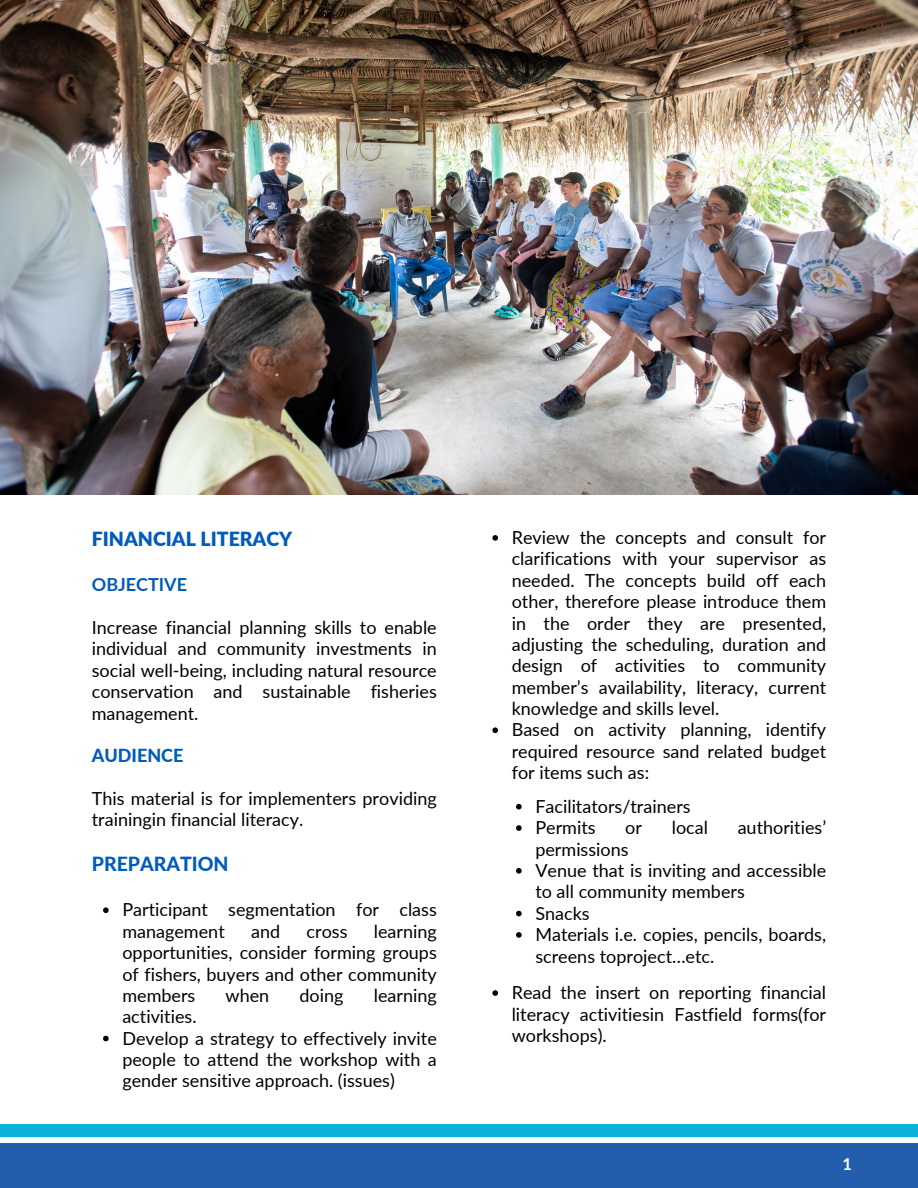
<style>
.page{position:relative;width:918px;height:1188px;background:#fff}
.page>*{position:absolute;margin:0;border:0;box-sizing:border-box;transform-origin:0 0}
.t1{font:900 19.5px "Lato";color:#005bbb}
.t2{font:800 19.5px "Lato";color:#005bbb}
.t3{font:18px/21.3px "Lato";color:#000;text-align:justify}
.t4{font:700 18px "Lato";color:#005bbb}
.t5{font:800 18px "Lato";color:#005bbb}
.t6{font:700 16.5px "Lato";color:#fff}
</style>
<div class="page">
<div style="left:0;top:1144px;width:918px;height:44px;background:#225eac"></div>
<div style="left:0;top:1125px;width:918px;height:12px;background:#09b0da"></div>
<img style="left:0;top:0;width:918px;height:495px">
<svg style="left:103px;top:907px;width:6px;height:6px"></svg>
<svg style="left:103px;top:1036px;width:6px;height:5px"></svg>
<svg style="left:492px;top:535px;width:6px;height:6px"></svg>
<svg style="left:492px;top:727px;width:6px;height:6px"></svg>
<svg style="left:516px;top:804px;width:6px;height:6px"></svg>
<svg style="left:516px;top:825px;width:6px;height:6px"></svg>
<svg style="left:516px;top:868px;width:6px;height:6px"></svg>
<svg style="left:516px;top:911px;width:6px;height:5px"></svg>
<svg style="left:516px;top:932px;width:6px;height:6px"></svg>
<svg style="left:492px;top:990px;width:6px;height:6px"></svg>
<p class="t1" style="left:92px;top:527px;width:202px">FINANCIAL LITERACY</p>
<p class="t4" style="left:92px;top:574px;width:97px">OBJECTIVE</p>
<p class="t3" style="left:92px;top:616px;width:347px">Increase financial planning skills to enable individual and community investments in social well-being, including natural resource conservation and sustainable fisheries management.</p>
<p class="t5" style="left:92px;top:745px;width:93px">AUDIENCE</p>
<p class="t3" style="left:92px;top:787px;width:347px">This material is for implementers providing trainingin financial literacy.</p>
<p class="t2" style="left:92px;top:852px;width:138px">PREPARATION</p>
<p class="t3" style="left:122px;top:899px;width:316px">Participant segmentation for class management</p>
<p class="t3" style="left:122px;top:920px;width:316px;text-indent:251px">learning opportunities, consider forming groups of fishers, buyers and other community members</p>
<p class="t3" style="left:251px;top:920px;width:31px">and</p>
<p class="t3" style="left:307px;top:920px;width:42px">cross</p>
<p class="t3" style="left:226px;top:984px;width:45px">when</p>
<p class="t3" style="left:300px;top:984px;width:46px">doing</p>
<p class="t3" style="left:374px;top:984px;width:65px">learning</p>
<p class="t3" style="left:122px;top:1006px;width:76px">activities.</p>
<p class="t3" style="left:122px;top:1027px;width:316px">Develop a strategy to effectively invite people to attend the workshop with a gender sensitive approach. (issues)</p>
<p class="t3" style="left:512px;top:526px;width:316px">Review the concepts and consult for clarifications with your supervisor as needed. The concepts build off each other, therefore please introduce them in the order they are presented, adjusting the scheduling, duration and design of activities to community member’s availability, literacy, current knowledge and skills level.</p>
<p class="t3" style="left:512px;top:719px;width:316px">Based on activity planning, identify required resource sand related budget for items such as:</p>
<p class="t3" style="left:535px;top:795px;width:157px">Facilitators/trainers</p>
<p class="t3" style="left:535px;top:817px;width:62px">Permits</p>
<p class="t3" style="left:625px;top:817px;width:18px">or</p>
<p class="t3" style="left:672px;top:817px;width:38px">local</p>
<p class="t3" style="left:738px;top:817px;width:90px">authorities’</p>
<p class="t3" style="left:535px;top:838px;width:95px">permissions</p>
<p class="t3" style="left:535px;top:859px;width:292px">Venue that is inviting and accessible to all community members</p>
<p class="t3" style="left:535px;top:902px;width:56px">Snacks</p>
<p class="t3" style="left:535px;top:924px;width:292px">Materials i.e. copies, pencils, boards, screens toproject…etc.</p>
<p class="t3" style="left:512px;top:982px;width:316px">Read the insert on reporting financial literacy activitiesin Fastfield forms(for workshops).</p>
<p class="t6" style="left:842px;top:1154px;width:11px">1</p>
</div>
